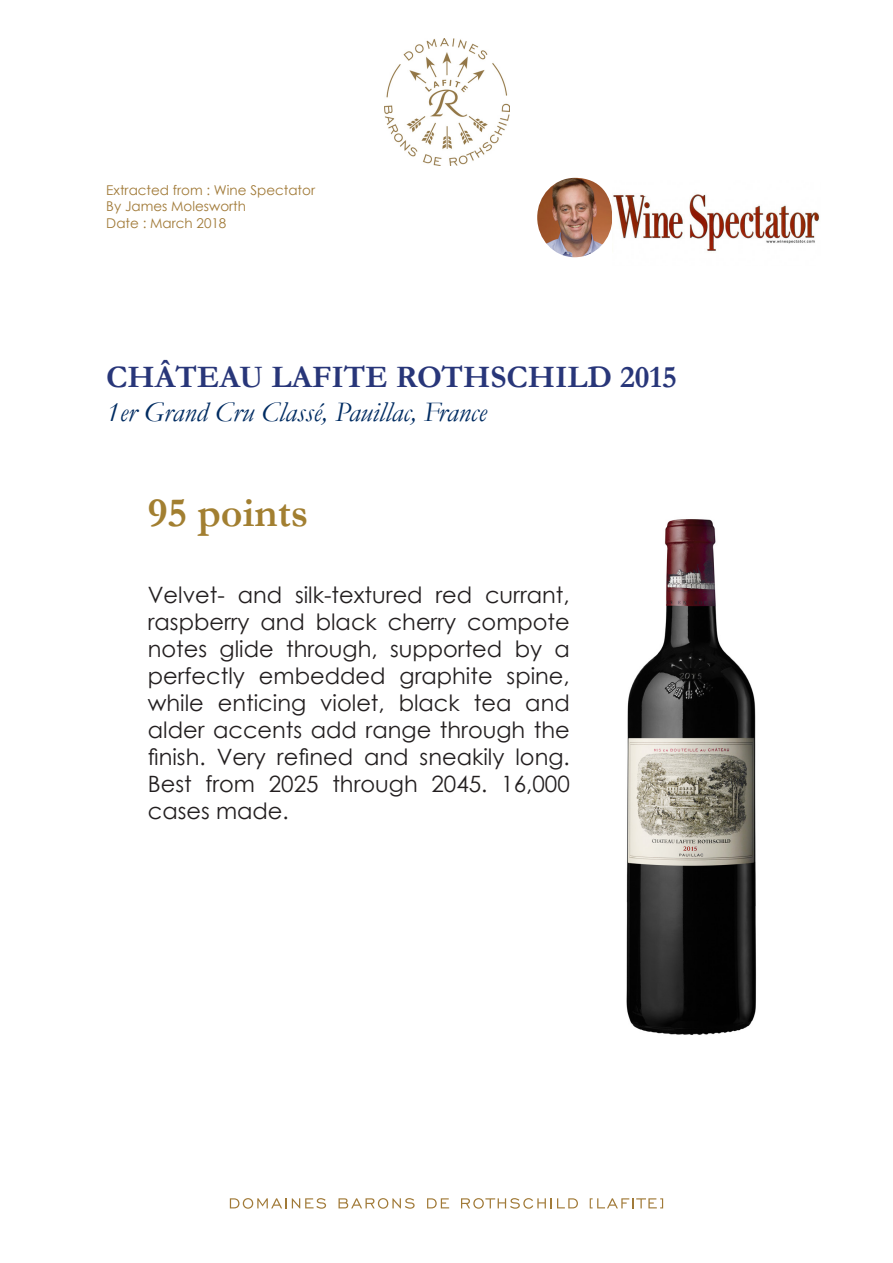
<style>
.page{position:relative;width:893px;height:1263px;background:#fff}
.page>*{position:absolute;margin:0;border:0;box-sizing:border-box;transform-origin:0 0}
.paraf_sans_cesu_et_C{font:700 42px "Garamond";color:#a27f31}
.t1{font:700 31.5px "Garamond";color:#283679}
.t2{font:italic 28.5px "Garamond";color:#002c62}
.paraf_sans_cesu_et_C-2{font:22.5px/27px "Century Gothic";color:#231f20;text-align:justify}
.t3{font:13.5px "Century Gothic";color:#a17a38}
</style>
<div class="page">
<svg style="left:230px;top:1198px;width:96px;height:11px"></svg>
<svg style="left:338px;top:1198px;width:77px;height:11px"></svg>
<svg style="left:427px;top:1198px;width:22px;height:10px"></svg>
<svg style="left:461px;top:1198px;width:117px;height:11px"></svg>
<svg style="left:590px;top:1198px;width:73px;height:10px"></svg>
<img style="left:385px;top:38px;width:125px;height:128px">
<img style="left:537px;top:178px;width:75px;height:79px">
<img style="left:612px;top:194px;width:208px;height:59px">
<img style="left:626px;top:519px;width:130px;height:516px">
<p class="t3" style="left:106px;top:181px;width:210px">Extracted from : Wine Spectator</p>
<p class="t3" style="left:106px;top:197px;width:141px">By James Molesworth</p>
<p class="t3" style="left:106px;top:213px;width:122px">Date : March 2018</p>
<p class="t1" style="left:106px;top:355px;width:572px">CHÂTEAU LAFITE ROTHSCHILD 2015</p>
<p class="t2" style="left:106px;top:393px;width:382px">1er Grand Cru Classé, Pauillac, France</p>
<p class="paraf_sans_cesu_et_C" style="left:148px;top:484px;width:162px">95 points</p>
<p class="paraf_sans_cesu_et_C-2" style="left:148px;top:581px;width:423px">Velvet- and silk-textured red currant, raspberry and black cherry compote notes glide through, supported by a perfectly embedded graphite spine, while enticing violet, black tea and alder accents add range through the finish. Very refined and sneakily long.<br>Best from 2025 through 2045. 16,000 cases made.</p>
</div>
